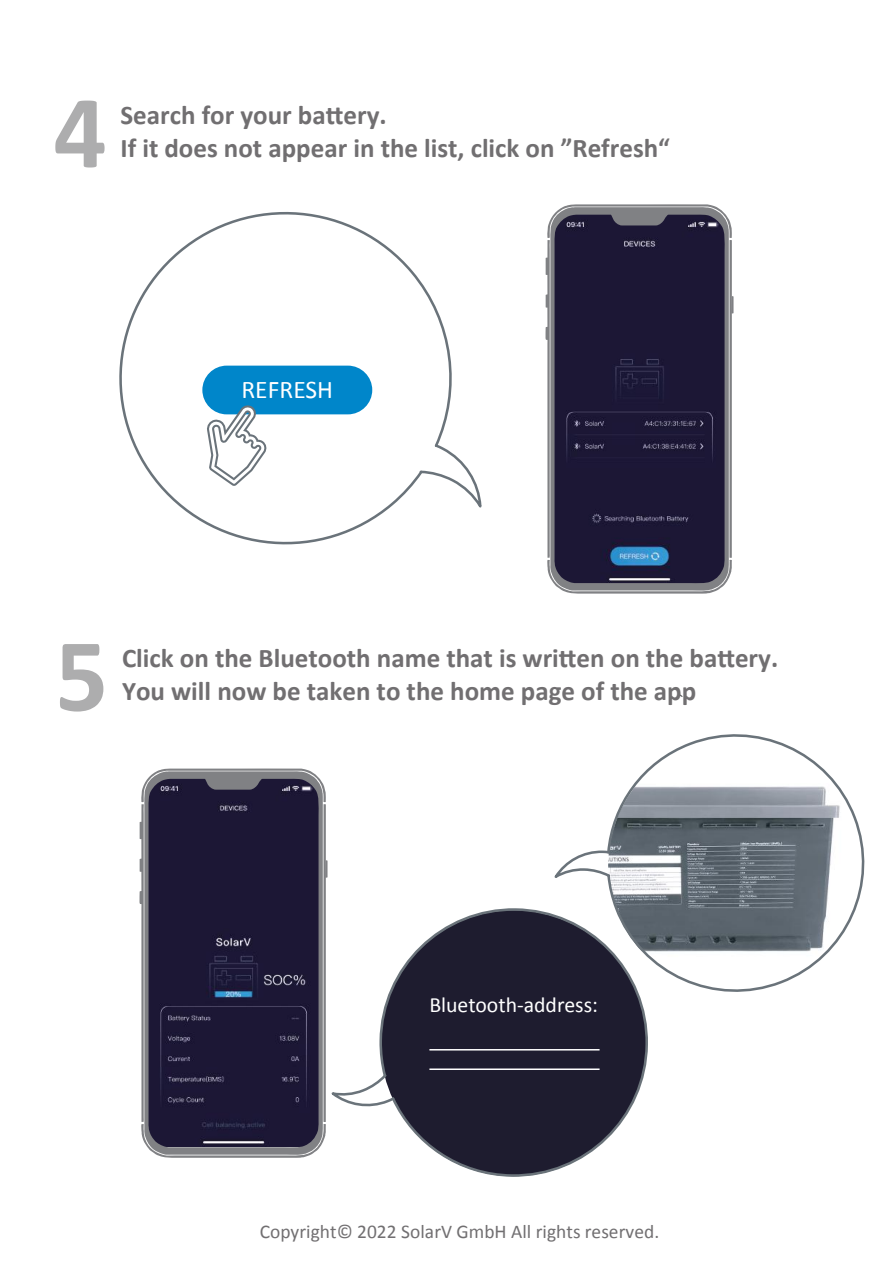
<style>
.page{position:relative;width:893px;height:1263px;background:#fff}
.page>*{position:absolute;margin:0;border:0;box-sizing:border-box;transform-origin:0 0}
.t1{font:700 105px "Calibri";color:#adadae}
.t2{font:700 27px/32.4px "Calibri";color:#716f71}
.t3{font:25.5px "Calibri";color:#fff}
.t4{font:21.75px "Calibri";color:#fff}
.t5{font:19.5px "Calibri";color:#716f71}
</style>
<div class="page">
<svg style="left:381px;top:908px;width:267px;height:269px"></svg>
<svg style="left:331px;top:1072px;width:65px;height:40px"></svg>
<hr style="left:429px;top:1049px;width:171px;height:1px;background:#fff">
<hr style="left:429px;top:1068px;width:171px;height:2px;background:#fff">
<svg style="left:119px;top:212px;width:333px;height:333px"></svg>
<svg style="left:418px;top:442px;width:64px;height:75px"></svg>
<div style="left:202px;top:366px;width:170px;height:48px;background:#0086ca;border-radius:24px"></div>
<svg style="left:206px;top:404px;width:61px;height:82px"></svg>
<svg style="left:545px;top:204px;width:188px;height:390px"></svg>
<svg style="left:550px;top:207px;width:179px;height:384px;background:#292642"></svg>
<svg style="left:610px;top:214px;width:59px;height:11px"></svg>
<svg style="left:139px;top:768px;width:189px;height:390px"></svg>
<svg style="left:144px;top:771px;width:179px;height:384px;background:#292540"></svg>
<svg style="left:204px;top:778px;width:59px;height:12px"></svg>
<img style="left:599px;top:908px;width:7px;height:94px">
<svg style="left:606px;top:734px;width:259px;height:273px"></svg>
<svg style="left:554px;top:849px;width:58px;height:35px"></svg>
<h1 class="t1" style="left:54px;top:67px;width:55px">4</h1>
<p class="t2" style="left:121px;top:98px;width:551px">Search for your battery.<br>If it does not appear in the list, click on ”Refresh“</p>
<p class="t3" style="left:241px;top:374px;width:93px">REFRESH</p>
<h1 class="t1" style="left:55px;top:610px;width:55px">5</h1>
<p class="t2" style="left:122px;top:641px;width:658px">Click on the Bluetooth name that is written on the battery.<br>You will now be taken to the home page of the app</p>
<p class="t4" style="left:429px;top:992px;width:170px">Bluetooth-address:</p>
<p class="t5" style="left:260px;top:1219px;width:401px">Copyright© 2022 SolarV GmbH All rights reserved.</p>
</div>
